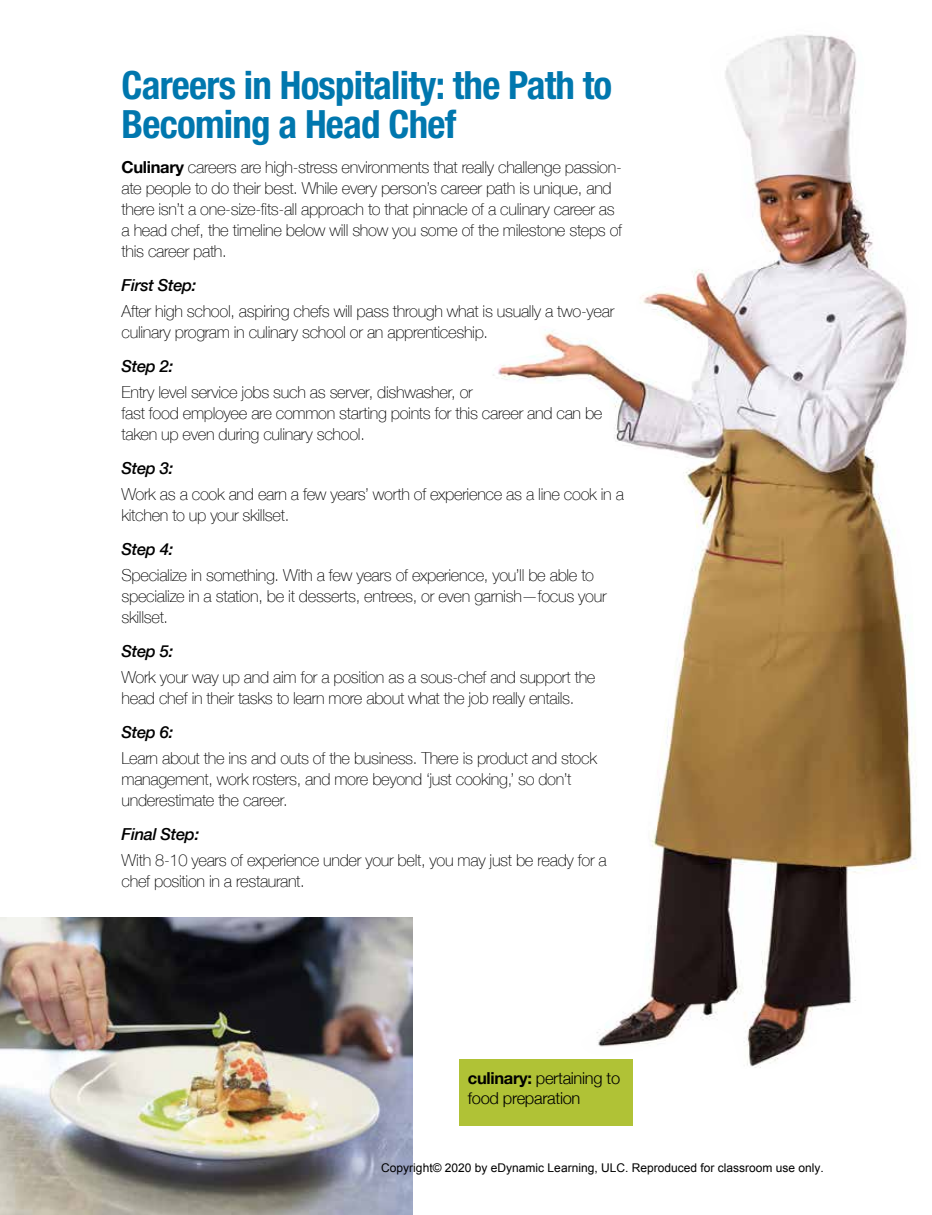
<style>
.page{position:relative;width:932px;height:1215px;background:#fff}
.page>*{position:absolute;margin:0;border:0;box-sizing:border-box;transform-origin:0 0}
.t1{font:700 condensed 39px/39px "Helvetica Neue";letter-spacing:-.02em;color:#0077ae}
.t2{font:100 16.5px/21px "Helvetica Neue";letter-spacing:-.02em;color:#000}
.t3{font:italic 500 16.5px "Helvetica Neue";letter-spacing:-.02em;color:#000}
.t4{font:300 16.5px/19.5px "Helvetica Neue";letter-spacing:-.02em;color:#000}
.t5{font:12px "Arial";color:#000}
.s1{font-weight:700}
</style>
<div class="page">
<img style="left:0;top:917px;width:412px;height:298px">
<div style="left:458px;top:1059px;width:174px;height:67px;background:#b0c236"></div>
<img style="left:493px;top:35px;width:424px;height:1033px">
<h1 class="t1" style="left:122px;top:65px;width:492px">Careers in Hospitality: the Path to<br>Becoming a Head Chef</h1>
<p class="t2" style="left:122px;top:156px;width:502px"><span class="s1">Culinary</span> careers are high-stress environments that really challenge passion&shy;ate people to do their best. While every person’s career path is unique, and there isn’t a one-size-fits-all approach to that pinnacle of a culinary career as a head chef, the timeline below will show you some of the milestone steps of this career path.</p>
<p class="t3" style="left:122px;top:271px;width:76px">First Step:</p>
<p class="t2" style="left:122px;top:300px;width:494px">After high school, aspiring chefs will pass through what is usually a two-year culinary program in culinary school or an apprenticeship.</p>
<p class="t3" style="left:122px;top:352px;width:53px">Step 2:</p>
<p class="t2" style="left:122px;top:381px;width:482px">Entry level service jobs such as server, dishwasher, or<br>fast food employee are common starting points for this career and can be taken up even during culinary school.</p>
<p class="t3" style="left:122px;top:454px;width:53px">Step 3:</p>
<p class="t2" style="left:122px;top:483px;width:504px">Work as a cook and earn a few years’ worth of experience as a line cook in a kitchen to up your skillset.</p>
<p class="t3" style="left:122px;top:535px;width:53px">Step 4:</p>
<p class="t2" style="left:122px;top:564px;width:486px">Specialize in something. With a few years of experience, you’ll be able to specialize in a station, be it desserts, entrees, or even garnish—focus your skillset.</p>
<p class="t3" style="left:122px;top:637px;width:53px">Step 5:</p>
<p class="t2" style="left:122px;top:666px;width:475px">Work your way up and aim for a position as a sous-chef and support the head chef in their tasks to learn more about what the job really entails.</p>
<p class="t3" style="left:122px;top:718px;width:53px">Step 6:</p>
<p class="t2" style="left:122px;top:747px;width:477px">Learn about the ins and outs of the business. There is product and stock management, work rosters, and more beyond ‘just cooking,’ so don’t underestimate the career.</p>
<p class="t3" style="left:122px;top:820px;width:79px">Final Step:</p>
<p class="t2" style="left:122px;top:849px;width:486px">With 8-10 years of experience under your belt, you may just be ready for a chef position in a restaurant.</p>
<p class="t4" style="left:468px;top:1068px;width:154px"><span class="s1">culinary:</span> pertaining to food preparation</p>
<p class="t5" style="left:381px;top:1160px;width:444px">Copyright© 2020 by eDynamic Learning, ULC. Reproduced for classroom use only.</p>
</div>
